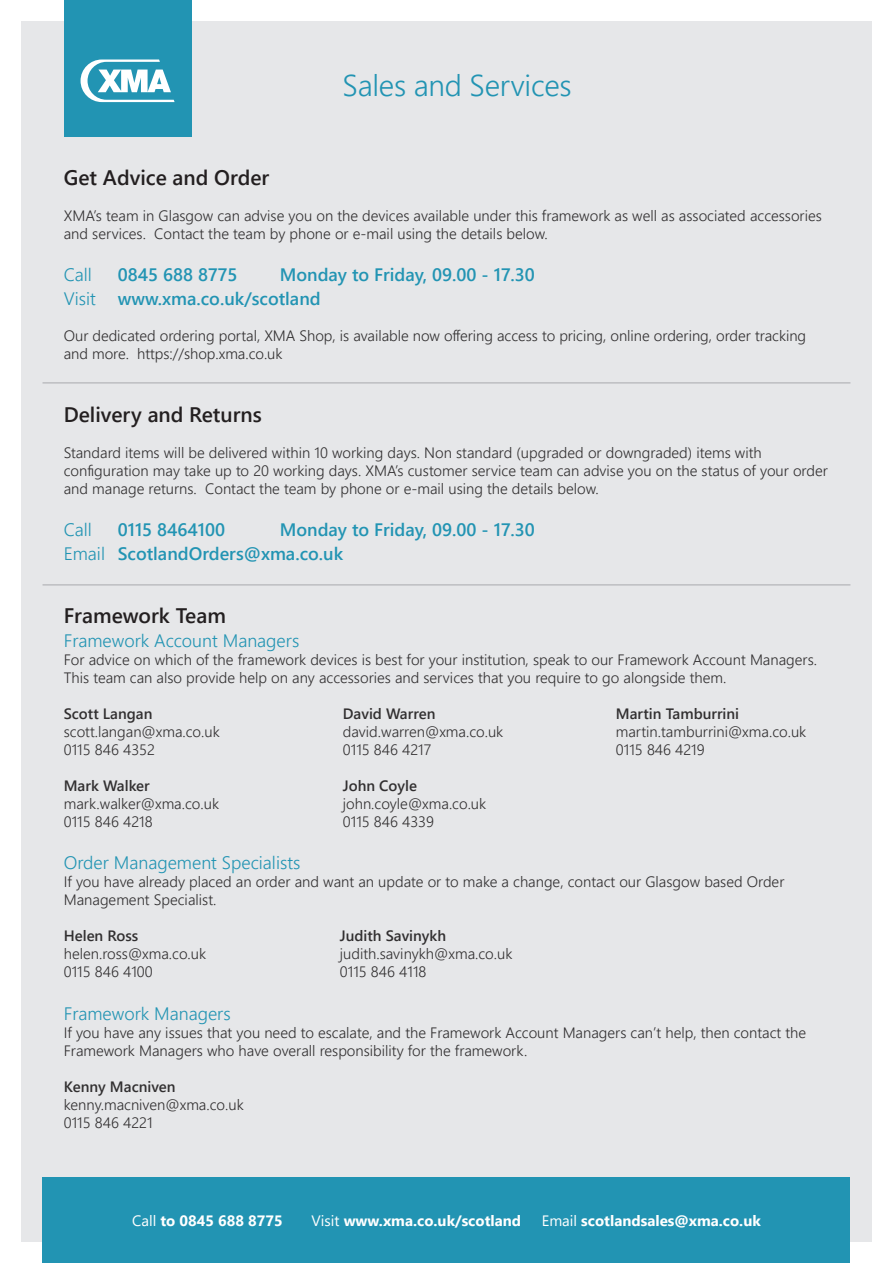
<style>
.page{position:relative;width:893px;height:1263px;background:#fff}
.page>*{position:absolute;margin:0;border:0;box-sizing:border-box;transform-origin:0 0}
.Title2{font:300 30px "Segoe UI";letter-spacing:-.01em;color:#2294b3}
.Heading{font:600 21px "Segoe UI";color:#231f20}
.Sub_Heading2{font:600 18px "Segoe UI";color:#2294b3}
.Sub_Heading2-2{font:300 18px "Segoe UI";color:#2294b3}
.Body{font:300 15px/18px "Segoe UI";color:#312f30}
.Body-2{font:600 15px "Segoe UI";color:#312f30}
.t1{font:700 15px "Segoe UI";color:#fff}
.s1{font-weight:300}
.s2{font-weight:400}
</style>
<div class="page">
<div style="left:21px;top:21px;width:851px;height:1221px;background:#e6e7e9"></div>
<div style="left:43px;top:1178px;width:807px;height:85px;background:#2294b3"></div>
<div style="left:64px;top:0;width:127px;height:136px;background:#2294b3"></div>
<svg style="left:81px;top:60px;width:94px;height:42px"></svg>
<hr style="left:43px;top:383px;width:807px;height:1px;background:#a8a9ad">
<hr style="left:43px;top:585px;width:807px;height:1px;background:#a8a9ad">
<p class="Title2" style="left:343px;top:57px;width:230px">Sales and Services</p>
<p class="Heading" style="left:64px;top:158px;width:207px">Get Advice and Order</p>
<p class="Body" style="left:64px;top:206px;width:760px">XMA’s team in Glasgow can advise you on the devices available under this framework as well as associated accessories and services. Contact the team by phone or e-mail using the details below.</p>
<p class="Sub_Heading2-2" style="left:64px;top:258px;width:30px">Call</p>
<p class="Sub_Heading2" style="left:118px;top:258px;width:121px">0845 688 8775</p>
<p class="Sub_Heading2" style="left:280px;top:258px;width:257px">Monday to Friday, 09.00 - 17.30</p>
<p class="Sub_Heading2" style="left:64px;top:282px;width:258px"><span class="s1">Visit</span> www.xma.co.uk/scotland</p>
<p class="Body" style="left:64px;top:326px;width:744px">Our dedicated ordering portal, XMA Shop, is available now offering access to pricing, online ordering, order tracking and more. https://shop.xma.co.uk</p>
<p class="Heading" style="left:64px;top:395px;width:200px">Delivery and Returns</p>
<p class="Body" style="left:64px;top:443px;width:766px">Standard items will be delivered within 10 working days. Non standard (upgraded or downgraded) items with configuration may take up to 20 working days. XMA’s customer service team can advise you on the status of your order and manage returns. Contact the team by phone or e-mail using the details below.</p>
<p class="Sub_Heading2-2" style="left:64px;top:513px;width:30px">Call</p>
<p class="Sub_Heading2" style="left:118px;top:513px;width:109px">0115 8464100</p>
<p class="Sub_Heading2" style="left:280px;top:513px;width:257px">Monday to Friday, 09.00 - 17.30</p>
<p class="Sub_Heading2" style="left:64px;top:537px;width:281px"><span class="s1">Email</span> ScotlandOrders@xma.co.uk</p>
<p class="Heading" style="left:64px;top:596px;width:164px">Framework Team</p>
<p class="Sub_Heading2-2" style="left:64px;top:624px;width:237px">Framework Account Managers</p>
<p class="Body" style="left:64px;top:650px;width:755px">For advice on which of the framework devices is best for your institution, speak to our Framework Account Managers.<br>This team can also provide help on any accessories and services that you require to go alongside them.</p>
<p class="Body-2" style="left:64px;top:700px;width:90px">Scott Langan</p>
<p class="Body-2" style="left:343px;top:700px;width:94px">David Warren</p>
<p class="Body-2" style="left:616px;top:700px;width:125px">Martin Tamburrini</p>
<p class="Body" style="left:64px;top:722px;width:158px">scott.langan@xma.co.uk</p>
<p class="Body" style="left:343px;top:722px;width:162px">david.warren@xma.co.uk</p>
<p class="Body" style="left:616px;top:722px;width:192px">martin.tamburrini@xma.co.uk</p>
<p class="Body" style="left:64px;top:740px;width:93px">0115 846 4352</p>
<p class="Body" style="left:343px;top:740px;width:90px">0115 846 4217</p>
<p class="Body" style="left:616px;top:740px;width:90px">0115 846 4219</p>
<p class="Body-2" style="left:64px;top:772px;width:88px">Mark Walker</p>
<p class="Body-2" style="left:343px;top:772px;width:76px">John Coyle</p>
<p class="Body" style="left:64px;top:794px;width:157px">mark.walker@xma.co.uk</p>
<p class="Body" style="left:343px;top:794px;width:145px">john.coyle@xma.co.uk</p>
<p class="Body" style="left:64px;top:812px;width:90px">0115 846 4218</p>
<p class="Body" style="left:343px;top:812px;width:93px">0115 846 4339</p>
<p class="Sub_Heading2-2" style="left:64px;top:846px;width:238px">Order Management Specialists</p>
<p class="Body" style="left:64px;top:872px;width:722px">If you have already placed an order and want an update or to make a change, contact our Glasgow based Order<br>Management Specialist.</p>
<p class="Body-2" style="left:64px;top:922px;width:76px">Helen Ross</p>
<p class="Body-2" style="left:340px;top:922px;width:108px">Judith Savinykh</p>
<p class="Body" style="left:64px;top:944px;width:144px">helen.ross@xma.co.uk</p>
<p class="Body" style="left:340px;top:944px;width:174px">judith.savinykh@xma.co.uk</p>
<p class="Body" style="left:64px;top:962px;width:90px">0115 846 4100</p>
<p class="Body" style="left:340px;top:962px;width:88px">0115 846 4118</p>
<p class="Sub_Heading2-2" style="left:64px;top:996px;width:169px">Framework Managers</p>
<p class="Body" style="left:64px;top:1022px;width:744px">If you have any issues that you need to escalate, and the Framework Account Managers can’t help, then contact the<br>Framework Managers who have overall responsibility for the framework.</p>
<p class="Body-2" style="left:64px;top:1072px;width:113px">Kenny Macniven</p>
<p class="Body" style="left:64px;top:1094px;width:181px">kenny.macniven@xma.co.uk</p>
<p class="Body" style="left:64px;top:1112px;width:90px">0115 846 4221</p>
<p class="t1" style="left:132px;top:1206px;width:152px"><span class="s2">Call</span> to 0845 688 8775</p>
<p class="t1" style="left:312px;top:1206px;width:211px"><span class="s2">Visit</span> www.xma.co.uk/scotland</p>
<p class="t1" style="left:542px;top:1206px;width:220px"><span class="s2">Email</span> scotlandsales@xma.co.uk</p>
</div>
